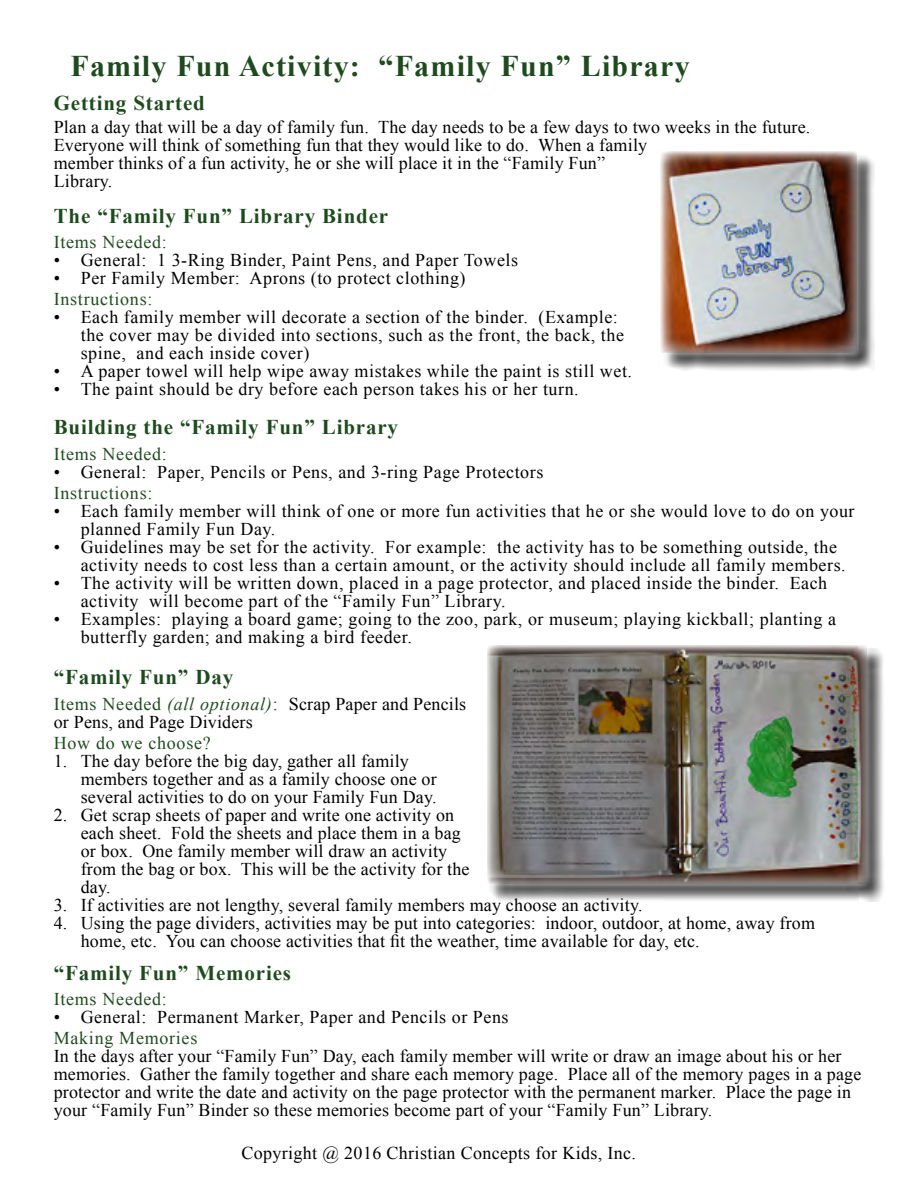
<style>
.page{position:relative;width:918px;height:1188px;background:#fff}
.page>*{position:absolute;margin:0;border:0;box-sizing:border-box;transform-origin:0 0}
.t1{font:700 30px "Times New Roman";letter-spacing:.04em;color:#1e4b1e}
.t2{font:700 21px "Times New Roman";letter-spacing:.04em;color:#1e4b1e}
.t3{font:18px/18px "Times New Roman";letter-spacing:.01em;color:#000}
.t4{font:18px/18px "Times New Roman";letter-spacing:.03em;color:#000}
.t5{font:18px "Times New Roman";letter-spacing:.04em;color:#1e4b1e}
.s1{color:#1e4b1e}
.s2{font-style:italic;color:#1e4b1e}
</style>
<div class="page">
<div style="left:663px;top:154px;width:212px;height:217px;background:#000;opacity:.75"></div>
<div style="left:651px;top:142px;width:215px;height:220px;background:#fff;opacity:.75"></div>
<img style="left:661px;top:151px;width:195px;height:202px">
<div style="left:490px;top:648px;width:396px;height:254px;background:#000;opacity:.75"></div>
<div style="left:478px;top:636px;width:399px;height:257px;background:#fff;opacity:.75"></div>
<img style="left:487px;top:646px;width:379px;height:238px">
<h1 class="t1" style="left:70px;top:45px;width:621px">Family Fun Activity: “Family Fun” Library</h1>
<p class="t2" style="left:54px;top:89px;width:153px">Getting Started</p>
<p class="t3" style="left:54px;top:117px;width:758px">Plan a day that will be a day of family fun. The day needs to be a few days to two weeks in the future.<br>Everyone will think of something fun that they would like to do. When a family<br>member thinks of a fun activity, he or she will place it in the “Family Fun”<br>Library.</p>
<p class="t2" style="left:54px;top:201px;width:336px">The “Family Fun” Library Binder</p>
<p class="t5" style="left:54px;top:230px;width:115px">Items Needed:</p>
<p class="t4" style="left:54px;top:251px;width:466px">• General: 1 3-Ring Binder, Paint Pens, and Paper Towels</p>
<p class="t4" style="left:54px;top:269px;width:413px">• Per Family Member: Aprons (to protect clothing)</p>
<p class="t5" style="left:54px;top:287px;width:100px">Instructions:</p>
<p class="t4" style="left:81px;top:308px;width:545px;text-indent:-27px">• Each family member will decorate a section of the binder. (Example: the cover may be divided into sections, such as the front, the back, the spine, and each inside cover)</p>
<p class="t4" style="left:54px;top:362px;width:580px">• A paper towel will help wipe away mistakes while the paint is still wet.</p>
<p class="t4" style="left:54px;top:380px;width:526px">• The paint should be dry before each person takes his or her turn.</p>
<p class="t2" style="left:54px;top:413px;width:346px">Building the “Family Fun” Library</p>
<p class="t5" style="left:54px;top:441px;width:115px">Items Needed:</p>
<p class="t4" style="left:54px;top:462px;width:491px">• General: Paper, Pencils or Pens, and 3-ring Page Protectors</p>
<p class="t5" style="left:54px;top:480px;width:100px">Instructions:</p>
<p class="t4" style="left:81px;top:501px;width:775px;text-indent:-27px">• Each family member will think of one or more fun activities that he or she would love to do on your planned Family Fun Day.</p>
<p class="t4" style="left:81px;top:537px;width:766px;text-indent:-27px">• Guidelines may be set for the activity. For example: the activity has to be something outside, the activity needs to cost less than a certain amount, or the activity should include all family members.</p>
<p class="t4" style="left:81px;top:573px;width:748px;text-indent:-27px">• The activity will be written down, placed in a page protector, and placed inside the binder. Each activity will become part of the “Family Fun” Library.</p>
<p class="t4" style="left:81px;top:609px;width:757px;text-indent:-27px">• Examples: playing a board game; going to the zoo, park, or museum; playing kickball; planting a butterfly garden; and making a bird feeder.</p>
<p class="t2" style="left:54px;top:663px;width:181px">“Family Fun” Day</p>
<p class="t3" style="left:54px;top:695px;width:414px"><span class="s1">Items Needed</span> <span class="s2">(all optional)</span><span class="s1">:</span> Scrap Paper and Pencils or Pens, and Page Dividers</p>
<p class="t5" style="left:54px;top:731px;width:158px">How do we choose?</p>
<p class="t3" style="left:81px;top:752px;width:358px;text-indent:-27px">1. The day before the big day, gather all family members together and as a family choose one or several activities to do on your Family Fun Day.</p>
<p class="t3" style="left:81px;top:806px;width:390px;text-indent:-27px">2. Get scrap sheets of paper and write one activity on each sheet. Fold the sheets and place them in a bag or box. One family member will draw an activity from the bag or box. This will be the activity for the day.</p>
<p class="t3" style="left:54px;top:896px;width:590px">3. If activities are not lengthy, several family members may choose an activity.</p>
<p class="t3" style="left:81px;top:914px;width:736px;text-indent:-27px">4. Using the page dividers, activities may be put into categories: indoor, outdoor, at home, away from home, etc. You can choose activities that fit the weather, time available for day, etc.</p>
<p class="t2" style="left:54px;top:958px;width:239px">“Family Fun” Memories</p>
<p class="t5" style="left:54px;top:987px;width:115px">Items Needed:</p>
<p class="t4" style="left:54px;top:1008px;width:456px">• General: Permanent Marker, Paper and Pencils or Pens</p>
<p class="t5" style="left:54px;top:1026px;width:145px">Making Memories</p>
<p class="t3" style="left:54px;top:1047px;width:809px">In the days after your “Family Fun” Day, each family member will write or draw an image about his or her memories. Gather the family together and share each memory page. Place all of the memory pages in a page protector and write the date and activity on the page protector with the permanent marker. Place the page in your “Family Fun” Binder so these memories become part of your “Family Fun” Library.</p>
<p class="t3" style="left:241px;top:1143px;width:396px">Copyright @ 2016 Christian Concepts for Kids, Inc.</p>
</div>
